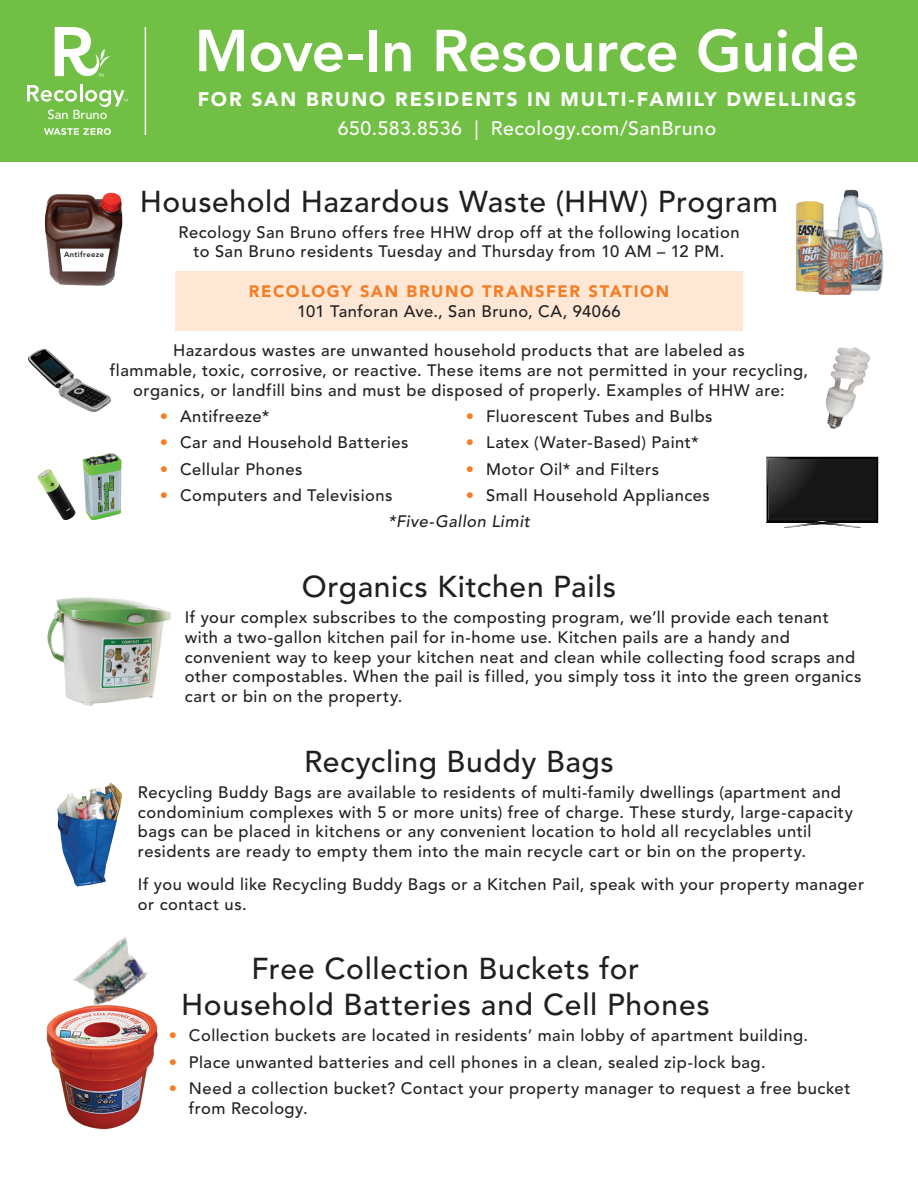
<style>
.page{position:relative;width:918px;height:1188px;background:#fff}
.page>*{position:absolute;margin:0;border:0;box-sizing:border-box;transform-origin:0 0}
.t1{font:800 58.5px "Avenir LT Std";letter-spacing:-.01em;color:#fff}
.t2{font:500 30px/36px "Avenir LT Std";letter-spacing:.02em;color:#231f20;text-align:center}
.t3{font:900 19.5px "Avenir LT Std";letter-spacing:.095em;color:#fff}
.t4{font:500 19.5px "Avenir LT Std";letter-spacing:.025em;color:#fff}
.t5{font:500 16.5px/19.8px "Avenir LT Std";letter-spacing:.03em;color:#231f20}
.t6{font:900 16.5px "Avenir LT Std";letter-spacing:.1em;color:#f47d25}
.t7{font:500 13.05px "Avenir LT Std";color:#fff}
.t8{font:800 7.5px "Avenir LT Std";letter-spacing:.05em;color:#231f20}
.s1{color:#f47d25}
.s2{font-style:italic}
</style>
<div class="page">
<div style="left:0;top:0;width:918px;height:162px;background:#71bf44"></div>
<svg style="left:27px;top:84px;width:101px;height:23px"></svg>
<svg style="left:44px;top:128px;width:67px;height:7px"></svg>
<svg style="left:55px;top:27px;width:55px;height:50px"></svg>
<img style="left:46px;top:1012px;width:112px;height:118px">
<img style="left:65px;top:937px;width:91px;height:79px">
<hr style="left:145px;top:27px;width:1px;height:108px;background:#fff">
<img style="left:82px;top:453px;width:40px;height:68px">
<img style="left:795px;top:189px;width:89px;height:106px">
<img style="left:28px;top:348px;width:83px;height:64px">
<img style="left:44px;top:192px;width:79px;height:94px">
<svg style="left:60px;top:249px;width:50px;height:22px"></svg>
<svg style="left:766px;top:457px;width:113px;height:71px"></svg>
<hr style="left:768px;top:519px;width:108px;height:1px;background:#646565">
<hr style="left:768px;top:518px;width:108px;height:1px;background:#646464">
<hr style="left:768px;top:517px;width:108px;height:1px;background:#646464">
<hr style="left:768px;top:516px;width:108px;height:1px;background:#626363">
<hr style="left:768px;top:515px;width:108px;height:1px;background:#626262">
<hr style="left:768px;top:514px;width:108px;height:1px;background:#616161">
<hr style="left:768px;top:513px;width:108px;height:1px;background:#606160">
<hr style="left:768px;top:512px;width:108px;height:1px;background:#5f5f5f">
<hr style="left:768px;top:511px;width:108px;height:1px;background:#5e5f5f">
<hr style="left:768px;top:510px;width:108px;height:1px;background:#5e5f5f">
<hr style="left:768px;top:509px;width:108px;height:1px;background:#5d5d5d">
<hr style="left:768px;top:508px;width:108px;height:1px;background:#5c5c5d">
<hr style="left:768px;top:507px;width:108px;height:1px;background:#5b5b5b">
<hr style="left:768px;top:506px;width:108px;height:1px;background:#5a5b5a">
<hr style="left:768px;top:505px;width:108px;height:1px;background:#595959">
<hr style="left:768px;top:504px;width:108px;height:1px;background:#585858">
<hr style="left:768px;top:503px;width:108px;height:1px;background:#565757">
<hr style="left:768px;top:502px;width:108px;height:1px;background:#565757">
<hr style="left:768px;top:501px;width:108px;height:1px;background:#565656">
<hr style="left:768px;top:500px;width:108px;height:1px;background:#545554">
<hr style="left:768px;top:499px;width:108px;height:1px;background:#535453">
<hr style="left:768px;top:498px;width:108px;height:1px;background:#525353">
<hr style="left:768px;top:497px;width:108px;height:1px;background:#525352">
<hr style="left:768px;top:496px;width:108px;height:1px;background:#515151">
<hr style="left:768px;top:495px;width:108px;height:1px;background:#515151">
<hr style="left:768px;top:494px;width:108px;height:1px;background:#504f4f">
<hr style="left:768px;top:493px;width:108px;height:1px;background:#4e4e4e">
<hr style="left:768px;top:492px;width:108px;height:1px;background:#4d4e4d">
<hr style="left:768px;top:491px;width:108px;height:1px;background:#4c4c4c">
<hr style="left:768px;top:490px;width:108px;height:1px;background:#4b4c4c">
<hr style="left:768px;top:489px;width:108px;height:1px;background:#4a4b4b">
<hr style="left:768px;top:488px;width:108px;height:1px;background:#494a4a">
<hr style="left:768px;top:487px;width:108px;height:1px;background:#494a4a">
<hr style="left:768px;top:486px;width:108px;height:1px;background:#494949">
<hr style="left:768px;top:485px;width:108px;height:1px;background:#474848">
<hr style="left:768px;top:484px;width:108px;height:1px;background:#464747">
<hr style="left:768px;top:483px;width:108px;height:1px;background:#454646">
<hr style="left:768px;top:482px;width:108px;height:1px;background:#444545">
<hr style="left:768px;top:481px;width:108px;height:1px;background:#434445">
<hr style="left:768px;top:480px;width:108px;height:1px;background:#434445">
<hr style="left:768px;top:479px;width:108px;height:1px;background:#434343">
<hr style="left:768px;top:478px;width:108px;height:1px;background:#424142">
<hr style="left:768px;top:477px;width:108px;height:1px;background:#414141">
<hr style="left:768px;top:476px;width:108px;height:1px;background:#404040">
<hr style="left:768px;top:475px;width:108px;height:1px;background:#3f3f3f">
<hr style="left:768px;top:474px;width:108px;height:1px;background:#3e3e3e">
<hr style="left:768px;top:473px;width:108px;height:1px;background:#3d3d3c">
<hr style="left:768px;top:472px;width:108px;height:1px;background:#3d3d3c">
<hr style="left:768px;top:471px;width:108px;height:1px;background:#3b3c3c">
<hr style="left:768px;top:470px;width:108px;height:1px;background:#3a3b3a">
<hr style="left:768px;top:469px;width:108px;height:1px;background:#393a39">
<hr style="left:768px;top:468px;width:108px;height:1px;background:#383938">
<hr style="left:768px;top:467px;width:108px;height:1px;background:#373837">
<hr style="left:768px;top:466px;width:108px;height:1px;background:#363736">
<hr style="left:768px;top:465px;width:108px;height:1px;background:#363736">
<hr style="left:768px;top:464px;width:108px;height:1px;background:#353635">
<hr style="left:768px;top:463px;width:108px;height:1px;background:#333434">
<hr style="left:768px;top:462px;width:108px;height:1px;background:#323333">
<hr style="left:768px;top:461px;width:108px;height:1px;background:#313232">
<hr style="left:768px;top:459px;width:108px;height:2px;background:#313232">
<img style="left:37px;top:469px;width:39px;height:51px">
<svg style="left:838px;top:347px;width:17px;height:2px"></svg>
<div style="left:176px;top:271px;width:567px;height:59px;background:#fee8d5"></div>
<img style="left:47px;top:598px;width:124px;height:108px">
<img style="left:57px;top:782px;width:65px;height:105px">
<p class="t7" style="left:48px;top:107px;width:62px">San Bruno</p>
<p class="t8" style="left:64px;top:250px;width:42px">Antifreeze</p>
<h1 class="t1" style="left:194px;top:16px;width:667px">Move-In Resource Guide</h1>
<p class="t3" style="left:198px;top:88px;width:660px">FOR SAN BRUNO RESIDENTS IN MULTI-FAMILY DWELLINGS</p>
<p class="t4" style="left:338px;top:117px;width:380px">650.583.8536 | Recology.com/SanBruno</p>
<h2 class="t2" style="left:140px;top:184px;width:640px">Household Hazardous Waste (HHW) Program</h2>
<p class="t5" style="left:179px;top:222px;width:562px;text-align:center">Recology San Bruno offers free HHW drop off at the following location to San Bruno residents Tuesday and Thursday from 10 AM – 12 PM.</p>
<p class="t6" style="left:249px;top:281px;width:422px">RECOLOGY SAN BRUNO TRANSFER STATION</p>
<p class="t5" style="left:297px;top:302px;width:325px">101 Tanforan Ave., San Bruno, CA, 94066</p>
<p class="t5" style="left:110px;top:341px;width:700px;text-align:center">Hazardous wastes are unwanted household products that are labeled as<br>flammable, toxic, corrosive, or reactive. These items are not permitted in your recycling, organics, or landfill bins and must be disposed of properly. Examples of HHW are:</p>
<p class="t5" style="left:160px;top:407px;width:111px"><span class="s1">•</span> Antifreeze*</p>
<p class="t5" style="left:160px;top:433px;width:250px"><span class="s1">•</span> Car and Household Batteries</p>
<p class="t5" style="left:160px;top:460px;width:144px"><span class="s1">•</span> Cellular Phones</p>
<p class="t5" style="left:160px;top:486px;width:234px"><span class="s1">•</span> Computers and Televisions</p>
<p class="t5" style="left:466px;top:407px;width:248px"><span class="s1">•</span> Fluorescent Tubes and Bulbs</p>
<p class="t5" style="left:466px;top:433px;width:235px"><span class="s1">•</span> Latex (Water-Based) Paint*</p>
<p class="t5" style="left:466px;top:460px;width:195px"><span class="s1">•</span> Motor Oil* and Filters</p>
<p class="t5" style="left:388px;top:483px;width:323px;line-height:26px;text-indent:78px"><span class="s1">•</span> Small Household Appliances <span class="s2">*Five-Gallon Limit</span></p>
<h2 class="t2" style="left:302px;top:569px;width:316px">Organics Kitchen Pails</h2>
<p class="t5" style="left:185px;top:608px;width:678px">If your complex subscribes to the composting program, we’ll provide each tenant with a two-gallon kitchen pail for in-home use. Kitchen pails are a handy and convenient way to keep your kitchen neat and clean while collecting food scraps and other compostables. When the pail is filled, you simply toss it into the green organics cart or bin on the property.</p>
<h2 class="t2" style="left:304px;top:744px;width:311px">Recycling Buddy Bags</h2>
<p class="t5" style="left:138px;top:783px;width:717px">Recycling Buddy Bags are available to residents of multi-family dwellings (apartment and condominium complexes with 5 or more units) free of charge. These sturdy, large-capacity bags can be placed in kitchens or any convenient location to hold all recyclables until residents are ready to empty them into the main recycle cart or bin on the property.</p>
<p class="t5" style="left:138px;top:875px;width:728px">If you would like Recycling Buddy Bags or a Kitchen Pail, speak with your property manager or contact us.</p>
<h2 class="t2" style="left:181px;top:952px;width:530px">Free Collection Buckets for<br>Household Batteries and Cell Phones</h2>
<p class="t5" style="left:169px;top:1026px;width:641px"><span class="s1">•</span> Collection buckets are located in residents’ main lobby of apartment building.</p>
<p class="t5" style="left:169px;top:1053px;width:599px"><span class="s1">•</span> Place unwanted batteries and cell phones in a clean, sealed zip-lock bag.</p>
<p class="t5" style="left:189px;top:1079px;width:663px;text-indent:-20px"><span class="s1">•</span> Need a collection bucket? Contact your property manager to request a free bucket from Recology.</p>
</div>
